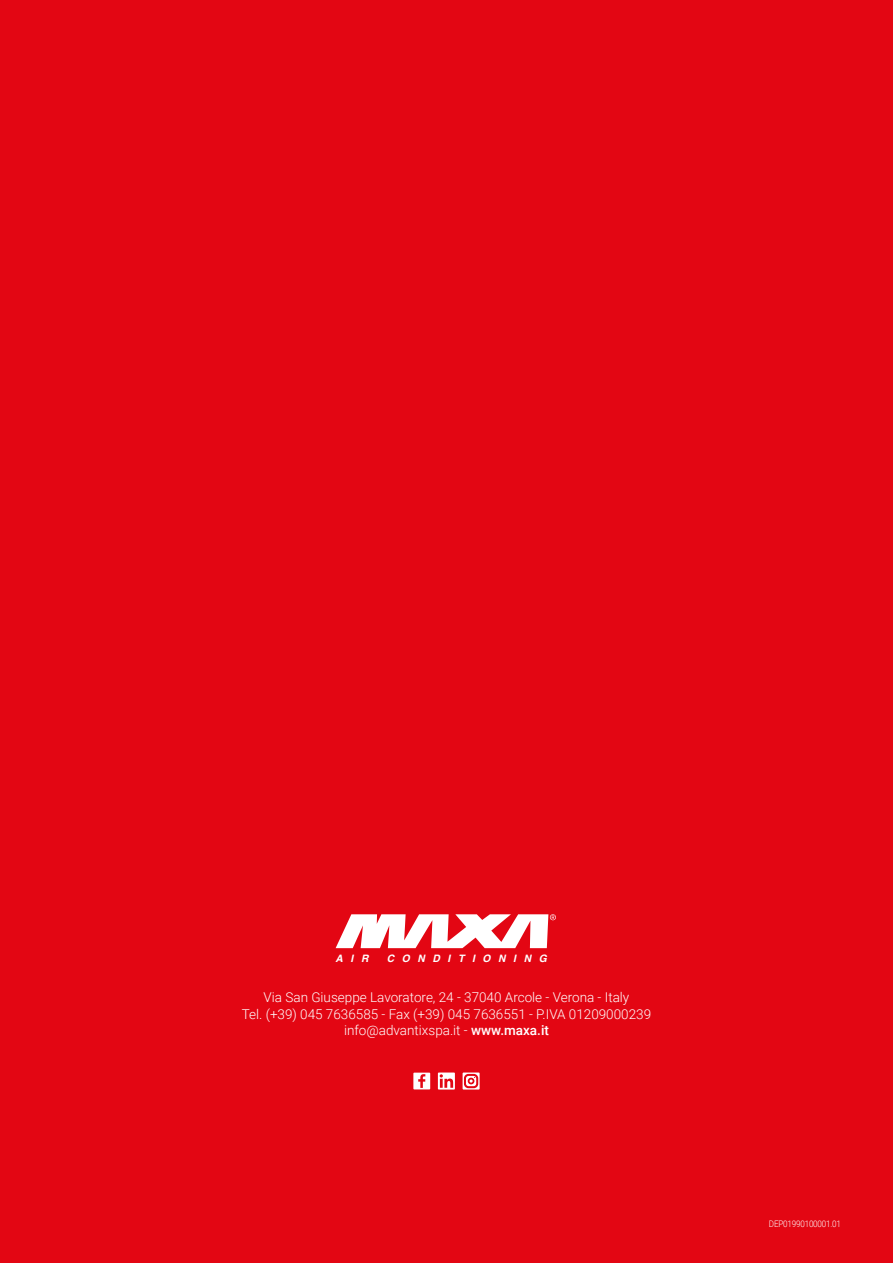
<style>
.page{position:relative;width:893px;height:1263px;background:#e30613}
.page>*{position:absolute;margin:0;border:0;box-sizing:border-box;transform-origin:0 0}
.t1{font:300 13.5px/16.5px "Roboto";color:#fff;text-align:center}
.t2{font:italic 700 10.2px "Helvetica";letter-spacing:.75em;color:#fff}
.t3{font:300 9px "Roboto";letter-spacing:-.025em;color:#fff;scale:.9 1}
.s1{font-weight:500}
</style>
<div class="page">
<svg style="left:336px;top:914px;width:220px;height:34px"></svg>
<svg style="left:413px;top:1072px;width:17px;height:17px"></svg>
<svg style="left:438px;top:1072px;width:17px;height:17px"></svg>
<svg style="left:463px;top:1072px;width:17px;height:17px"></svg>
<p class="t2" style="left:335px;top:952px;width:35px">AIR</p>
<p class="t2" style="left:387px;top:952px;width:162px">CONDITIONING</p>
<p class="t1" style="left:242px;top:988px;width:411px">Via San Giuseppe Lavoratore, 24 - 37040 Arcole - Verona - Italy<br>Tel. (+39) 045 7636585 - Fax (+39) 045 7636551 - P.IVA 01209000239 info@advantixspa.it - <span class="s1">www.maxa.it</span></p>
<p class="t3" style="left:769px;top:1218px;width:81px">DEP01990100001.01</p>
</div>
